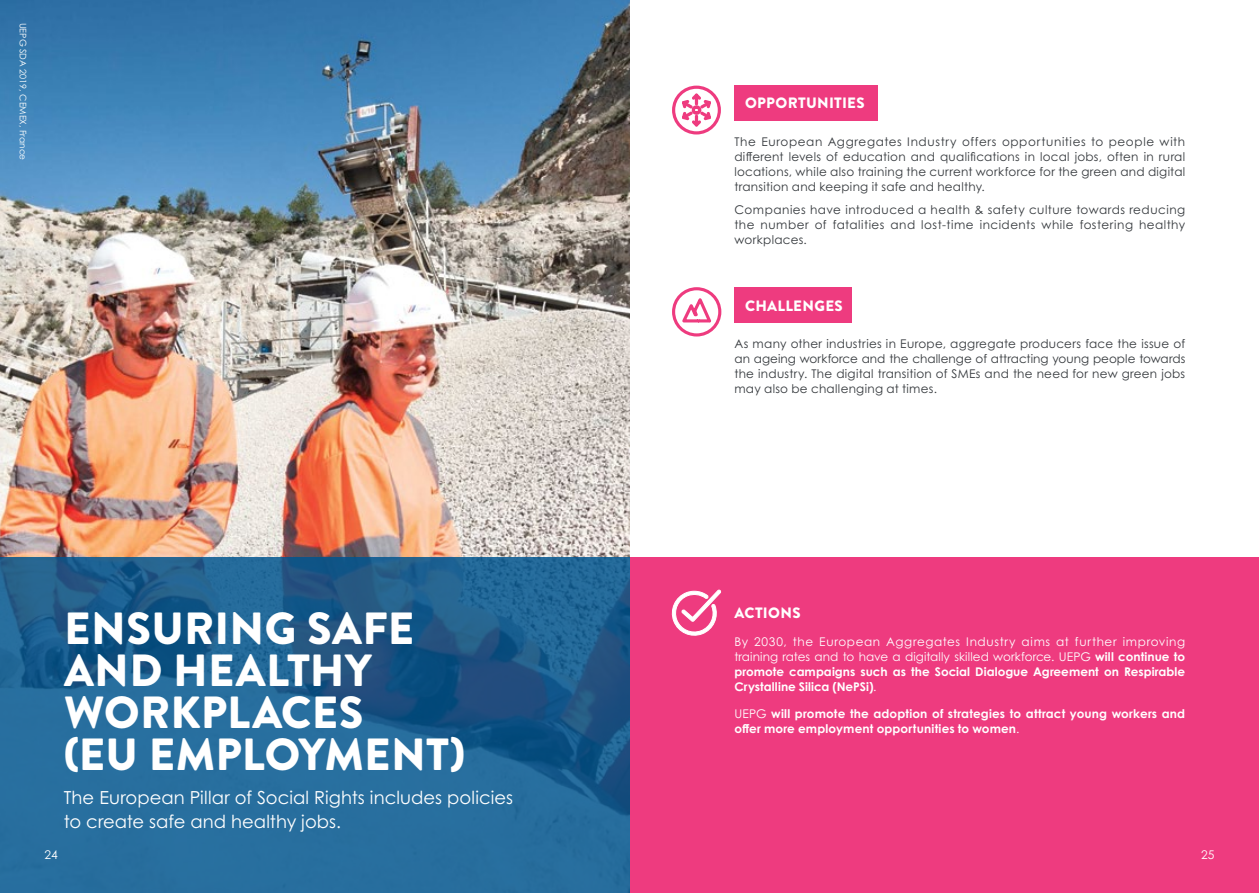
<style>
.page{position:relative;width:1259px;height:893px;background:#fff}
.page>*{position:absolute;margin:0;border:0;box-sizing:border-box;transform-origin:0 0}
.t1{font:900 45px/42px "Brandon Grotesque";letter-spacing:.005em;color:#fff}
.t2{font:18px/24px "Century Gothic Pro";color:#fff}
.t3{font:900 15px "Brandon Grotesque";letter-spacing:.02em;color:#fff}
.t4{font:12px/15px "Century Gothic Pro";letter-spacing:.025em;color:#35393d;text-align:justify}
.t5{font:12px/15px "Century Gothic Pro";letter-spacing:.005em;color:#fff;text-align:justify}
.t6{font:700 12px/15px "Century Gothic Pro";letter-spacing:.015em;color:#fff}
.t7{font:9px "Century Gothic Pro";color:#fff}
.s1{font-weight:700}
.s2{font-weight:400}
</style>
<div class="page">
<div style="left:734px;top:287px;width:117px;height:36px;background:#ee3b7f"></div>
<div style="left:734px;top:85px;width:143px;height:36px;background:#ee3b7f"></div>
<div style="left:672px;top:287px;width:49px;height:49px;border:3px solid #ee3b7f;border-radius:50%"></div>
<svg style="left:679px;top:292px;width:35px;height:44px"></svg>
<div style="left:672px;top:86px;width:49px;height:49px;border:3px solid #ee3b7f;border-radius:50%"></div>
<svg style="left:679px;top:92px;width:34px;height:41px"></svg>
<div style="left:629px;top:557px;width:630px;height:336px;background:#ee3b7f"></div>
<svg style="left:671px;top:589px;width:50px;height:47px"></svg>
<img style="left:0;top:0;width:629px;height:557px">
<svg style="left:0;top:557px;width:629px;height:336px;background:#216494"></svg>
<p class="t7" style="left:28px;top:23px;width:139px;rotate:90deg">UEPG SDA 2019, CEMEX, France</p>
<p class="t3" style="left:745px;top:93px;width:121px">OPPORTUNITIES</p>
<p class="t4" style="left:734px;top:134px;width:452px">The European Aggregates Industry offers opportunities to people with different levels of education and qualifications in local jobs, often in rural locations, while also training the current workforce for the green and digital transition and keeping it safe and healthy.</p>
<p class="t4" style="left:734px;top:202px;width:452px">Companies have introduced a health &amp; safety culture towards reducing the number of fatalities and lost-time incidents while fostering healthy workplaces.</p>
<p class="t3" style="left:745px;top:295px;width:99px">CHALLENGES</p>
<p class="t4" style="left:734px;top:336px;width:452px">As many other industries in Europe, aggregate producers face the issue of an ageing workforce and the challenge of attracting young people towards the industry. The digital transition of SMEs and the need for new green jobs may also be challenging at times.</p>
<h1 class="t1" style="left:64px;top:608px;width:403px">ENSURING SAFE<br>AND HEALTHY<br>WORKPLACES<br>(EU EMPLOYMENT)</h1>
<h2 class="t2" style="left:64px;top:786px;width:451px">The European Pillar of Social Rights includes policies to create safe and healthy jobs.</h2>
<p class="t3" style="left:734px;top:602px;width:68px">ACTIONS</p>
<p class="t5" style="left:734px;top:634px;width:452px">By 2030, the European Aggregates Industry aims at further improving training rates and to have a digitally skilled workforce. UEPG <span class="s1">will continue to promote campaigns such as the Social Dialogue Agreement on Respirable Crystalline Silica (NePSi)</span>.</p>
<p class="t6" style="left:734px;top:706px;width:452px"><span class="s2">UEPG</span> will promote the adoption of strategies to attract young workers and offer more employment opportunities to women<span class="s2">.</span></p>
<p class="t5" style="left:44px;top:847px;width:15px">24</p>
<p class="t5" style="left:1201px;top:847px;width:15px">25</p>
</div>
